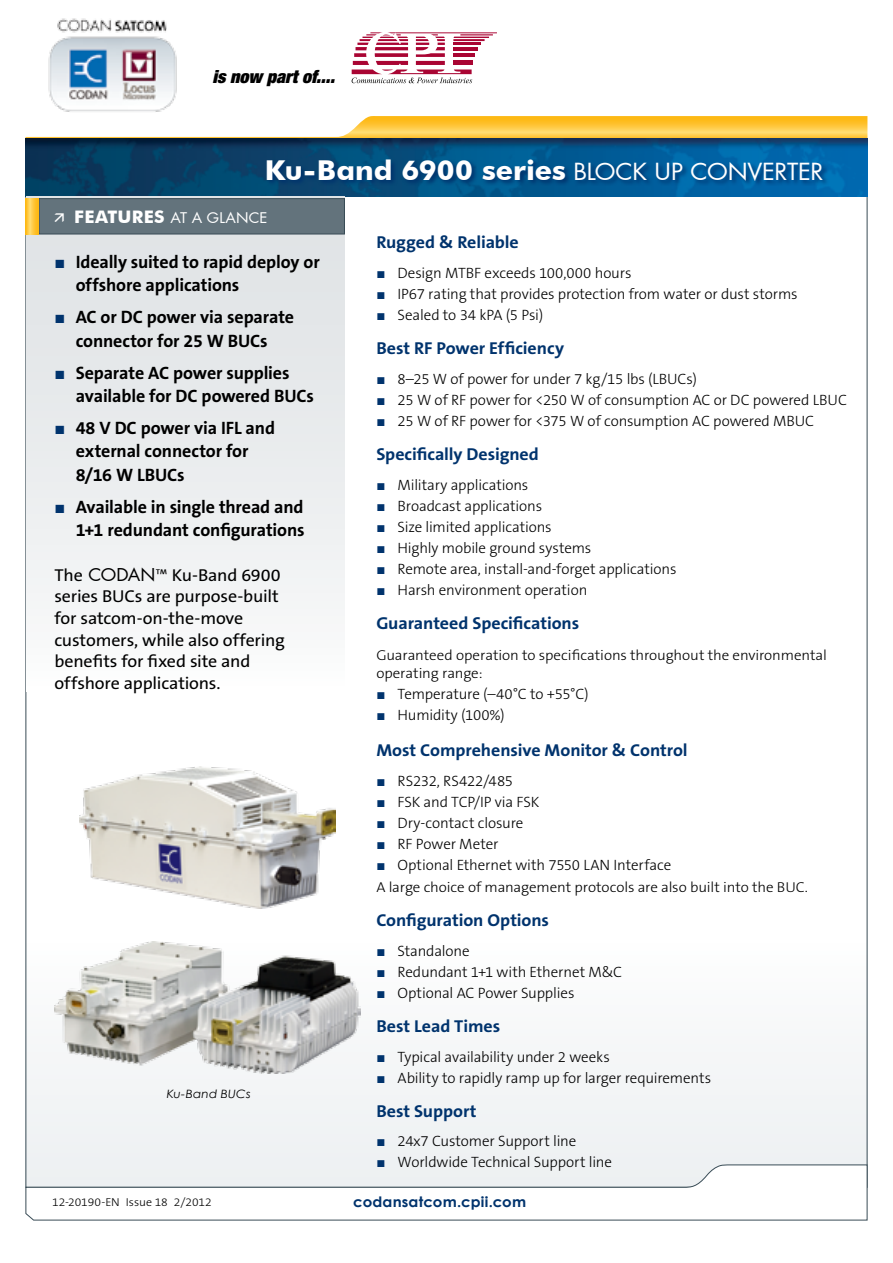
<style>
.page{position:relative;width:893px;height:1263px;background:#fff}
.page>*{position:absolute;margin:0;border:0;box-sizing:border-box;transform-origin:0 0}
.t1{font:700 27.3px "Futura BT";color:#fff;scale:1.04 1}
.t2{font:700 18px/23.4px "The Sans B7";letter-spacing:-.005em;color:#000}
.t3{font:italic 900 expanded 18px "Helvetica Neue";color:#000}
.t4{font:700 17.25px "The Sans B7";letter-spacing:-.005em;color:#00336d;scale:1.04 1}
.t5{font:17.25px/21.6px "The Sans B5 Plain";letter-spacing:-.01em;color:#000;scale:1.04 1}
.t6{font:300 15px "The Sans B3";letter-spacing:-.01em;color:#000}
.t7{font:300 14.4px/18px "The Sans B3";letter-spacing:-.005em;color:#000;scale:1.04 1}
.t8{font:700 14.4px "Century Gothic";letter-spacing:.015em;color:#00336d;scale:1.04 1}
.t9{font:14.4px "Futura";letter-spacing:.005em;color:#fff;scale:1.04 1}
.t10{font:300 11.55px "The Sans B3";letter-spacing:-.005em;color:#000;scale:1.04 1}
.t11{font:italic 11.55px "Century Gothic";letter-spacing:.02em;color:#000;scale:1.04 1}
.s1{font-family:"Futura";font-weight:400;font-size:23.1px}
.s2{font-family:"Futura BT";font-weight:700;font-size:17.25px}
.s3{font-family:"Times New Roman";font-weight:400;color:#00336d}
.s4{font-family:"Futura"}
.s5{font-family:"The Sans B3";font-weight:300}
</style>
<div class="page">
<div style="left:26px;top:196px;width:841px;height:991px;background:linear-gradient(to right,#f9fafa,#fefefe)"></div>
<svg style="left:25px;top:1164px;width:843px;height:57px"></svg>
<svg style="left:26px;top:116px;width:841px;height:23px"></svg>
<img style="left:26px;top:139px;width:841px;height:57px">
<div style="left:26px;top:196px;width:319px;height:496px;background:linear-gradient(to bottom,#dadee0,#fbfbfc)"></div>
<div style="left:39px;top:198px;width:306px;height:36px;background:#63737c;border:1px solid #394c56"></div>
<svg style="left:26px;top:198px;width:13px;height:36px"></svg>
<img style="left:32px;top:18px;width:161px;height:109px">
<svg style="left:352px;top:32px;width:145px;height:51px"></svg>
<svg style="left:267px;top:159px;width:562px;height:28px;background:#014f88"></svg>
<img style="left:80px;top:766px;width:255px;height:143px">
<img style="left:54px;top:941px;width:306px;height:133px">
<p class="t3" style="left:213px;top:65px;width:124px">is now part of....</p>
<h1 class="t1" style="left:265px;top:154px;width:539px">Ku-Band 6900 series <span class="s1">BLOCK UP CONVERTER</span></h1>
<p class="t9" style="left:74px;top:209px;width:187px"><span class="s2">FEATURES</span> AT A GLANCE</p>
<p class="t2" style="left:76px;top:251px;width:246px;text-indent:-21px"><span class="s3">■</span> Ideally suited to rapid deploy or offshore applications</p>
<p class="t2" style="left:54px;top:306px;width:241px;text-align:center"><span class="s3">■</span> AC or DC power via separate connector for 25 W BUCs</p>
<p class="t2" style="left:76px;top:361px;width:240px;text-indent:-21px"><span class="s3">■</span> Separate AC power supplies available for DC powered BUCs</p>
<p class="t2" style="left:76px;top:417px;width:201px;text-indent:-21px"><span class="s3">■</span> 48 V DC power via IFL and external connector for<br>8/16 W LBUCs</p>
<p class="t2" style="left:54px;top:495px;width:252px;text-align:right"><span class="s3">■</span> Available in single thread and<br>1+1 redundant configurations</p>
<p class="t5" style="left:54px;top:565px;width:223px">The <span class="s4">CODAN</span><span class="s5">™</span> Ku-Band 6900 series BUCs are purpose-built for satcom-on-the-move customers, while also offering benefits for fixed site and offshore applications.</p>
<p class="t11" style="left:167px;top:1086px;width:82px">Ku-Band BUCs</p>
<p class="t10" style="left:52px;top:1196px;width:155px">12-20190-EN Issue 18 2/2012</p>
<p class="t4" style="left:376px;top:233px;width:139px">Rugged &amp; Reliable</p>
<p class="t6" style="left:376px;top:265px;width:257px"><span class="s3">■</span> Design MTBF exceeds 100,000 hours</p>
<p class="t6" style="left:376px;top:286px;width:423px"><span class="s3">■</span> IP67 rating that provides protection from water or dust storms</p>
<p class="t6" style="left:376px;top:307px;width:168px"><span class="s3">■</span> Sealed to 34 kPA (5 Psi)</p>
<p class="t4" style="left:376px;top:339px;width:182px">Best RF Power Efficiency</p>
<p class="t6" style="left:376px;top:371px;width:322px"><span class="s3">■</span> 8–25 W of power for under 7 kg/15 lbs (LBUCs)</p>
<p class="t6" style="left:376px;top:392px;width:472px"><span class="s3">■</span> 25 W of RF power for &lt;250 W of consumption AC or DC powered LBUC</p>
<p class="t6" style="left:376px;top:413px;width:439px"><span class="s3">■</span> 25 W of RF power for &lt;375 W of consumption AC powered MBUC</p>
<p class="t4" style="left:376px;top:445px;width:158px">Specifically Designed</p>
<p class="t6" style="left:376px;top:477px;width:154px"><span class="s3">■</span> Military applications</p>
<p class="t6" style="left:376px;top:498px;width:167px"><span class="s3">■</span> Broadcast applications</p>
<p class="t6" style="left:376px;top:519px;width:177px"><span class="s3">■</span> Size limited applications</p>
<p class="t6" style="left:376px;top:540px;width:216px"><span class="s3">■</span> Highly mobile ground systems</p>
<p class="t6" style="left:376px;top:561px;width:302px"><span class="s3">■</span> Remote area, install-and-forget applications</p>
<p class="t6" style="left:376px;top:582px;width:213px"><span class="s3">■</span> Harsh environment operation</p>
<p class="t4" style="left:376px;top:614px;width:197px">Guaranteed Specifications</p>
<p class="t7" style="left:376px;top:646px;width:435px">Guaranteed operation to specifications throughout the environmental operating range:</p>
<p class="t6" style="left:376px;top:686px;width:214px"><span class="s3">■</span> Temperature (–40°C to +55°C)</p>
<p class="t6" style="left:376px;top:707px;width:130px"><span class="s3">■</span> Humidity (100%)</p>
<p class="t4" style="left:376px;top:741px;width:301px">Most Comprehensive Monitor &amp; Control</p>
<p class="t6" style="left:376px;top:773px;width:138px"><span class="s3">■</span> RS232, RS422/485</p>
<p class="t6" style="left:376px;top:794px;width:164px"><span class="s3">■</span> FSK and TCP/IP via FSK</p>
<p class="t6" style="left:376px;top:815px;width:149px"><span class="s3">■</span> Dry-contact closure</p>
<p class="t6" style="left:376px;top:836px;width:124px"><span class="s3">■</span> RF Power Meter</p>
<p class="t6" style="left:376px;top:857px;width:297px"><span class="s3">■</span> Optional Ethernet with 7550 LAN Interface</p>
<p class="t7" style="left:376px;top:878px;width:417px">A large choice of management protocols are also built into the BUC.</p>
<p class="t4" style="left:376px;top:911px;width:168px">Configuration Options</p>
<p class="t6" style="left:376px;top:943px;width:95px"><span class="s3">■</span> Standalone</p>
<p class="t6" style="left:376px;top:964px;width:247px"><span class="s3">■</span> Redundant 1+1 with Ethernet M&amp;C</p>
<p class="t6" style="left:376px;top:985px;width:200px"><span class="s3">■</span> Optional AC Power Supplies</p>
<p class="t4" style="left:376px;top:1017px;width:121px">Best Lead Times</p>
<p class="t6" style="left:376px;top:1049px;width:235px"><span class="s3">■</span> Typical availability under 2 weeks</p>
<p class="t6" style="left:376px;top:1070px;width:336px"><span class="s3">■</span> Ability to rapidly ramp up for larger requirements</p>
<p class="t4" style="left:376px;top:1102px;width:98px">Best Support</p>
<p class="t6" style="left:376px;top:1133px;width:202px"><span class="s3">■</span> 24x7 Customer Support line</p>
<p class="t6" style="left:376px;top:1154px;width:237px"><span class="s3">■</span> Worldwide Technical Support line</p>
<p class="t8" style="left:353px;top:1191px;width:168px">codansatcom.cpii.com</p>
</div>
